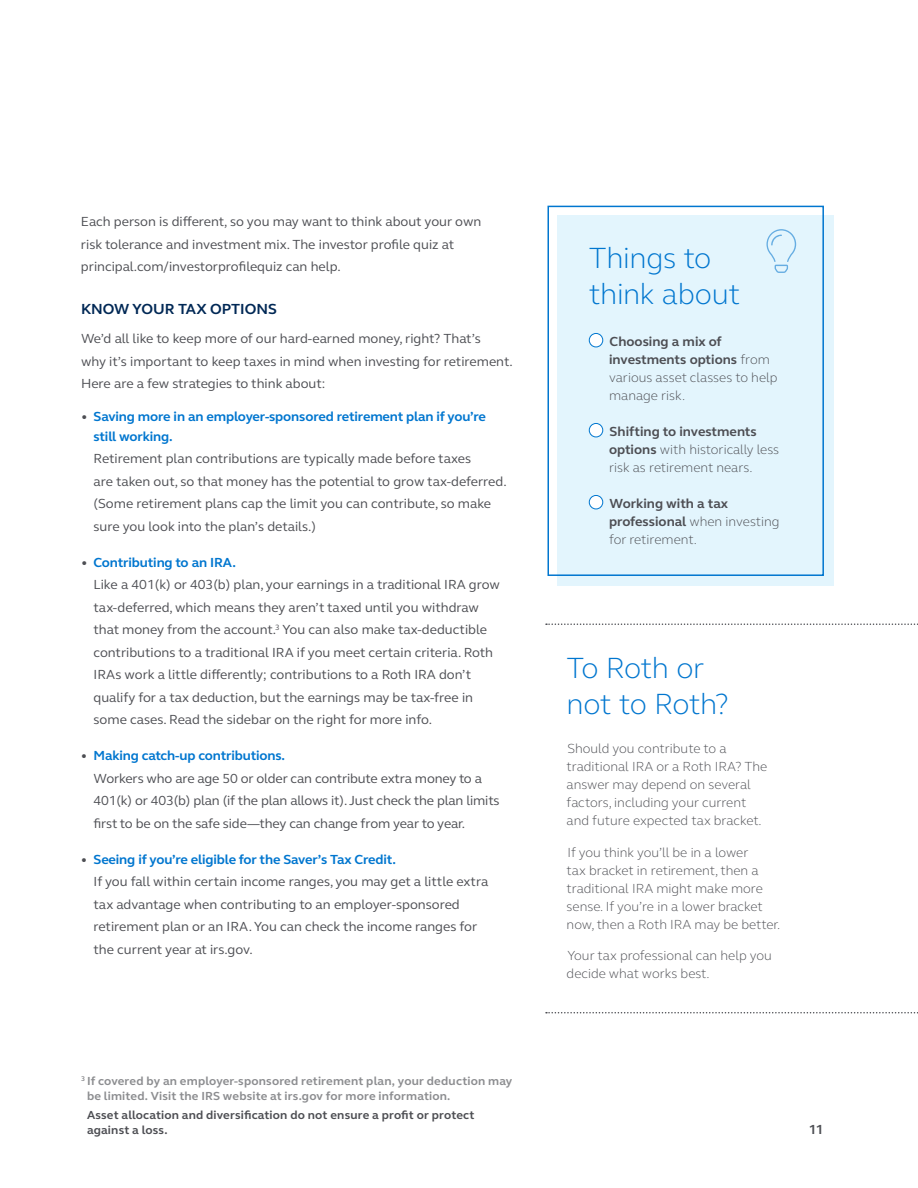
<style>
.page{position:relative;width:918px;height:1188px;background:#fff}
.page>*{position:absolute;margin:0;border:0;box-sizing:border-box;transform-origin:0 0}
.t1{font:300 30px/36px "FS Elliot Pro";letter-spacing:-.015em;color:#0076cf}
.t2{font:700 15px "FS Elliot Pro";color:#002855}
.t3{font:13.5px/22.5px "FS Elliot Pro";color:#4d4e53}
.t4{font:300 13.5px/18px "FS Elliot Pro";color:#4d4e53}
.t5{font:700 13.5px/19.5px "FS Elliot Pro";letter-spacing:-.01em;color:#0076cf}
.t6{font:700 13.5px/18px "FS Elliot Pro";color:#4d4e53}
.t7{font:700 12px/15px "FS Elliot Pro";letter-spacing:.015em;color:#8c8d90}
.t8{font:700 12px/15px "FS Elliot Pro";letter-spacing:.015em;color:#4d4e53}
.s1{color:#4d4e53}
.s2{font-weight:700}
.s3{font-weight:700;color:#0076cf}
.s4{font-weight:300}
</style>
<div class="page">
<div style="left:557px;top:215px;width:277px;height:371px;background:#e3f5fd"></div>
<div style="left:548px;top:206px;width:276px;height:370px;border:2px solid #0076cf"></div>
<div style="left:589px;top:333px;width:14px;height:14px;background:#fff;border-radius:50%"></div>
<div style="left:589px;top:333px;width:14px;height:14px;border:1px solid #0076cf;border-radius:50%"></div>
<div style="left:589px;top:423px;width:14px;height:14px;background:#fff;border-radius:50%"></div>
<div style="left:589px;top:423px;width:14px;height:14px;border:1px solid #0076cf;border-radius:50%"></div>
<div style="left:589px;top:495px;width:14px;height:14px;background:#fff;border-radius:50%"></div>
<div style="left:589px;top:495px;width:14px;height:14px;border:1px solid #0076cf;border-radius:50%"></div>
<svg style="left:766px;top:229px;width:30px;height:44px"></svg>
<svg style="left:546px;top:623px;width:372px;height:2px"></svg>
<svg style="left:546px;top:1012px;width:372px;height:1px"></svg>
<p class="t3" style="left:81px;top:210px;width:402px">Each person is different, so you may want to think about your own risk tolerance and investment mix. The investor profile quiz at principal.com/investorprofilequiz can help.</p>
<p class="t2" style="left:81px;top:299px;width:197px">KNOW YOUR TAX OPTIONS</p>
<p class="t3" style="left:81px;top:327px;width:433px">We’d all like to keep more of our hard-earned money, right? That’s<br>why it’s important to keep taxes in mind when investing for retirement.<br>Here are a few strategies to think about:</p>
<p class="t5" style="left:94px;top:407px;width:394px;text-indent:-13px"><span class="s1">•</span> Saving more in an employer-sponsored retirement plan if you’re still working.</p>
<p class="t3" style="left:94px;top:447px;width:415px">Retirement plan contributions are typically made before taxes<br>are taken out, so that money has the potential to grow tax-deferred. (Some retirement plans cap the limit you can contribute, so make sure you look into the plan’s details.)</p>
<p class="t3" style="left:94px;top:551px;width:408px;text-indent:-13px"><span class="s2">•</span> <span class="s3">Contributing to an IRA.<br></span>Like a 401(k) or 403(b) plan, your earnings in a traditional IRA grow tax-deferred, which means they aren’t taxed until you withdraw that money from the account.<sup>3</sup> You can also make tax-deductible contributions to a traditional IRA if you meet certain criteria. Roth IRAs work a little differently; contributions to a Roth IRA don’t qualify for a tax deduction, but the earnings may be tax-free in some cases. Read the sidebar on the right for more info.</p>
<p class="t3" style="left:94px;top:744px;width:408px;text-indent:-13px"><span class="s2">•</span> <span class="s3">Making catch-up contributions.<br></span>Workers who are age 50 or older can contribute extra money to a 401(k) or 403(b) plan (if the plan allows it). Just check the plan limits first to be on the safe side—they can change from year to year.</p>
<p class="t3" style="left:94px;top:848px;width:396px;text-indent:-13px"><span class="s2">•</span> <span class="s3">Seeing if you’re eligible for the Saver’s Tax Credit.<br></span>If you fall within certain income ranges, you may get a little extra tax advantage when contributing to an employer-sponsored retirement plan or an IRA. You can check the income ranges for the current year at irs.gov.</p>
<p class="t7" style="left:87px;top:1073px;width:427px;text-indent:-6px"><sup>3</sup> If covered by an employer-sponsored retirement plan, your deduction may be limited. Visit the IRS website at irs.gov for more information.</p>
<p class="t8" style="left:87px;top:1107px;width:389px">Asset allocation and diversification do not ensure a profit or protect against a loss.</p>
<h1 class="t1" style="left:589px;top:239px;width:153px">Things to think about</h1>
<p class="t4" style="left:609px;top:332px;width:170px"><span class="s2">Choosing a mix of investments options</span> from various asset classes to help manage risk.</p>
<p class="t4" style="left:609px;top:422px;width:172px"><span class="s2">Shifting to investments options</span> with historically less risk as retirement nears.</p>
<p class="t6" style="left:609px;top:494px;width:172px">Working with a tax professional <span class="s4">when investing for retirement.</span></p>
<h1 class="t1" style="left:567px;top:649px;width:164px">To Roth or not to Roth?</h1>
<p class="t4" style="left:567px;top:739px;width:202px">Should you contribute to a traditional IRA or a Roth IRA? The answer may depend on several factors, including your current and future expected tax bracket.</p>
<p class="t4" style="left:567px;top:843px;width:215px">If you think you’ll be in a lower<br>tax bracket in retirement, then a traditional IRA might make more sense. If you’re in a lower bracket now, then a Roth IRA may be better.</p>
<p class="t4" style="left:567px;top:946px;width:207px">Your tax professional can help you decide what works best.</p>
<p class="t6" style="left:809px;top:1120px;width:16px">11</p>
</div>
